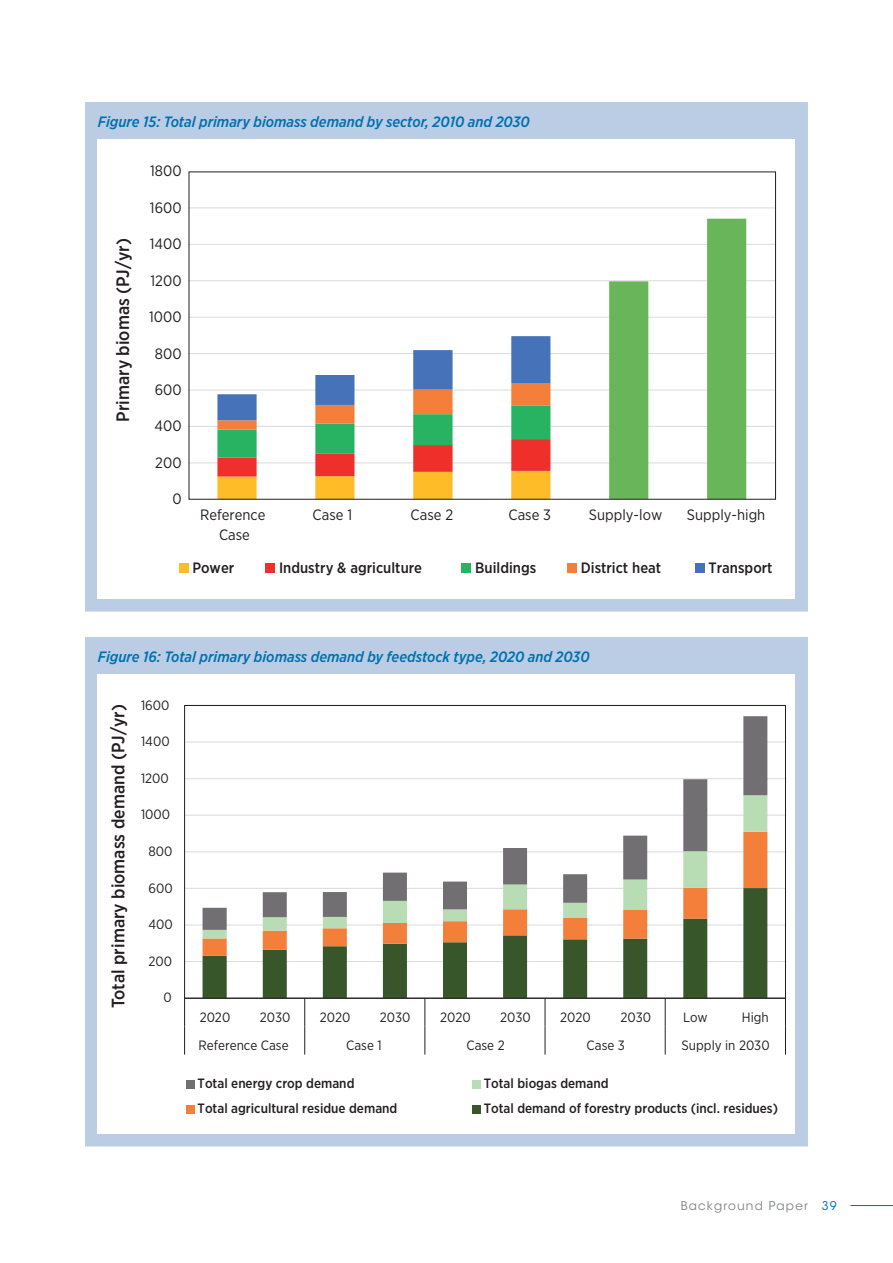
<style>
.page{position:relative;width:893px;height:1263px;background:#fff}
.page>*{position:absolute;margin:0;border:0;box-sizing:border-box;transform-origin:0 0}
.t1{font:500 18px "Gotham Narrow";color:#231f20}
.Figure{font:italic 500 15px "Gotham Narrow";color:#0070ad}
.t2{font:15px/20.7px "Gotham Narrow";color:#231f20;text-align:center}
.t3{font:500 15px "Gotham Narrow";color:#231f20}
.t4{font:500 13.5px "Gotham Narrow";color:#231f20}
.t5{font:13.5px "Gotham Narrow";color:#231f20}
.t6{font:12px "ITC Avant Garde Std";letter-spacing:.1em;color:#808285}
.s1{color:#0070ad}
</style>
<div class="page">
<hr style="left:850px;top:1205px;width:43px;height:1px;background:#0070ad">
<div style="left:85px;top:637px;width:723px;height:509px;background:#bacde5"></div>
<div style="left:98px;top:674px;width:697px;height:460px;background:#fff"></div>
<hr style="left:185px;top:961px;width:600px;height:1px;background:#dcdddf">
<hr style="left:185px;top:924px;width:600px;height:1px;background:#dcdddf">
<hr style="left:185px;top:888px;width:600px;height:1px;background:#dcdddf">
<hr style="left:185px;top:851px;width:600px;height:1px;background:#dcdddf">
<hr style="left:185px;top:815px;width:600px;height:1px;background:#dcdddf">
<hr style="left:185px;top:778px;width:600px;height:1px;background:#dcdddf">
<hr style="left:185px;top:741px;width:600px;height:1px;background:#dcdddf">
<svg style="left:203px;top:956px;width:564px;height:42px"></svg>
<svg style="left:203px;top:938px;width:564px;height:18px"></svg>
<svg style="left:203px;top:930px;width:564px;height:8px"></svg>
<svg style="left:203px;top:716px;width:564px;height:214px"></svg>
<hr style="left:185px;top:998px;width:600px;height:1px;background:#231f20">
<svg style="left:184px;top:998px;width:1px;height:56px"></svg>
<svg style="left:304px;top:999px;width:1px;height:55px"></svg>
<svg style="left:424px;top:999px;width:1px;height:55px"></svg>
<svg style="left:545px;top:999px;width:1px;height:55px"></svg>
<svg style="left:665px;top:999px;width:1px;height:55px"></svg>
<svg style="left:785px;top:998px;width:1px;height:56px"></svg>
<div style="left:186px;top:1080px;width:8px;height:8px;background:#716f72"></div>
<div style="left:472px;top:1080px;width:8px;height:8px;background:#b8ddb4"></div>
<div style="left:186px;top:1105px;width:8px;height:8px;background:#f37f3b"></div>
<div style="left:472px;top:1105px;width:8px;height:8px;background:#37572a"></div>
<div style="left:85px;top:102px;width:723px;height:510px;background:#bacde5"></div>
<div style="left:98px;top:140px;width:697px;height:459px;background:#fff"></div>
<hr style="left:188px;top:462px;width:587px;height:1px;background:#dcdddf">
<hr style="left:188px;top:426px;width:587px;height:1px;background:#dcdddf">
<hr style="left:188px;top:389px;width:587px;height:2px;background:#dcdddf">
<hr style="left:188px;top:353px;width:587px;height:1px;background:#dcdddf">
<hr style="left:188px;top:317px;width:587px;height:1px;background:#dcdddf">
<hr style="left:188px;top:280px;width:587px;height:1px;background:#dcdddf">
<hr style="left:188px;top:244px;width:587px;height:1px;background:#dcdddf">
<hr style="left:188px;top:207px;width:587px;height:1px;background:#dcdddf">
<svg style="left:217px;top:336px;width:333px;height:162px"></svg>
<svg style="left:609px;top:219px;width:137px;height:279px"></svg>
<div style="left:179px;top:563px;width:9px;height:9px;background:#fdbc28"></div>
<div style="left:266px;top:563px;width:9px;height:9px;background:#ee2f2a"></div>
<div style="left:462px;top:563px;width:9px;height:9px;background:#28b363"></div>
<div style="left:567px;top:563px;width:10px;height:9px;background:#f37f3b"></div>
<div style="left:695px;top:563px;width:9px;height:9px;background:#4572b8"></div>
<p class="Figure" style="left:98px;top:112px;width:433px">Figure 15: Total primary biomass demand by sector, 2010 and 2030</p>
<p class="t2" style="left:150px;top:160px;width:33px">1800</p>
<p class="t1" style="left:111px;top:422px;width:185px;rotate:-90deg">Primary biomas (PJ/yr)</p>
<p class="t2" style="left:150px;top:197px;width:33px">1600</p>
<p class="t2" style="left:150px;top:233px;width:33px">1400</p>
<p class="t2" style="left:151px;top:270px;width:33px">1200</p>
<p class="t2" style="left:149px;top:306px;width:34px">1000</p>
<p class="t2" style="left:155px;top:343px;width:28px">800</p>
<p class="t2" style="left:155px;top:379px;width:28px">600</p>
<p class="t2" style="left:154px;top:415px;width:29px">400</p>
<p class="t2" style="left:155px;top:452px;width:28px">200</p>
<p class="t2" style="left:172px;top:488px;width:11px">0</p>
<p class="t2" style="left:200px;top:504px;width:67px">Reference<br>Case</p>
<p class="t2" style="left:313px;top:504px;width:41px">Case 1</p>
<p class="t2" style="left:411px;top:504px;width:44px">Case 2</p>
<p class="t2" style="left:508px;top:504px;width:44px">Case 3</p>
<p class="t2" style="left:589px;top:504px;width:75px">Supply-low</p>
<p class="t2" style="left:687px;top:504px;width:80px">Supply-high</p>
<p class="t3" style="left:192px;top:558px;width:43px">Power</p>
<p class="t3" style="left:279px;top:558px;width:144px">Industry &amp; agriculture</p>
<p class="t3" style="left:475px;top:558px;width:63px">Buildings</p>
<p class="t3" style="left:581px;top:558px;width:82px">District heat</p>
<p class="t3" style="left:709px;top:558px;width:66px">Transport</p>
<p class="Figure" style="left:98px;top:647px;width:493px">Figure 16: Total primary biomass demand by feedstock type, 2020 and 2030</p>
<p class="t1" style="left:107px;top:1008px;width:305px;rotate:-90deg">Total primary biomass demand (PJ/yr)</p>
<p class="t5" style="left:141px;top:696px;width:30px">1600</p>
<p class="t5" style="left:141px;top:733px;width:30px">1400</p>
<p class="t5" style="left:141px;top:770px;width:29px">1200</p>
<p class="t5" style="left:141px;top:806px;width:31px">1000</p>
<p class="t5" style="left:148px;top:843px;width:25px">800</p>
<p class="t5" style="left:148px;top:879px;width:26px">600</p>
<p class="t5" style="left:148px;top:916px;width:26px">400</p>
<p class="t5" style="left:148px;top:953px;width:25px">200</p>
<p class="t5" style="left:163px;top:989px;width:10px">0</p>
<p class="t5" style="left:200px;top:1008px;width:32px">2020</p>
<p class="t5" style="left:260px;top:1008px;width:32px">2030</p>
<p class="t5" style="left:320px;top:1008px;width:32px">2020</p>
<p class="t5" style="left:380px;top:1008px;width:32px">2030</p>
<p class="t5" style="left:440px;top:1008px;width:32px">2020</p>
<p class="t5" style="left:500px;top:1008px;width:32px">2030</p>
<p class="t5" style="left:560px;top:1008px;width:32px">2020</p>
<p class="t5" style="left:620px;top:1008px;width:32px">2030</p>
<p class="t5" style="left:683px;top:1008px;width:26px">Low</p>
<p class="t5" style="left:742px;top:1008px;width:28px">High</p>
<p class="t5" style="left:199px;top:1037px;width:92px">Reference Case</p>
<p class="t5" style="left:346px;top:1037px;width:37px">Case 1</p>
<p class="t5" style="left:466px;top:1037px;width:40px">Case 2</p>
<p class="t5" style="left:587px;top:1037px;width:40px">Case 3</p>
<p class="t5" style="left:682px;top:1037px;width:90px">Supply in 2030</p>
<p class="t4" style="left:198px;top:1075px;width:158px">Total energy crop demand</p>
<p class="t4" style="left:484px;top:1075px;width:126px">Total biogas demand</p>
<p class="t4" style="left:198px;top:1100px;width:201px">Total agricultural residue demand</p>
<p class="t4" style="left:484px;top:1100px;width:296px">Total demand of forestry products (incl. residues)</p>
<p class="t6" style="left:681px;top:1198px;width:158px">Background Paper <span class="s1">39</span></p>
</div>
